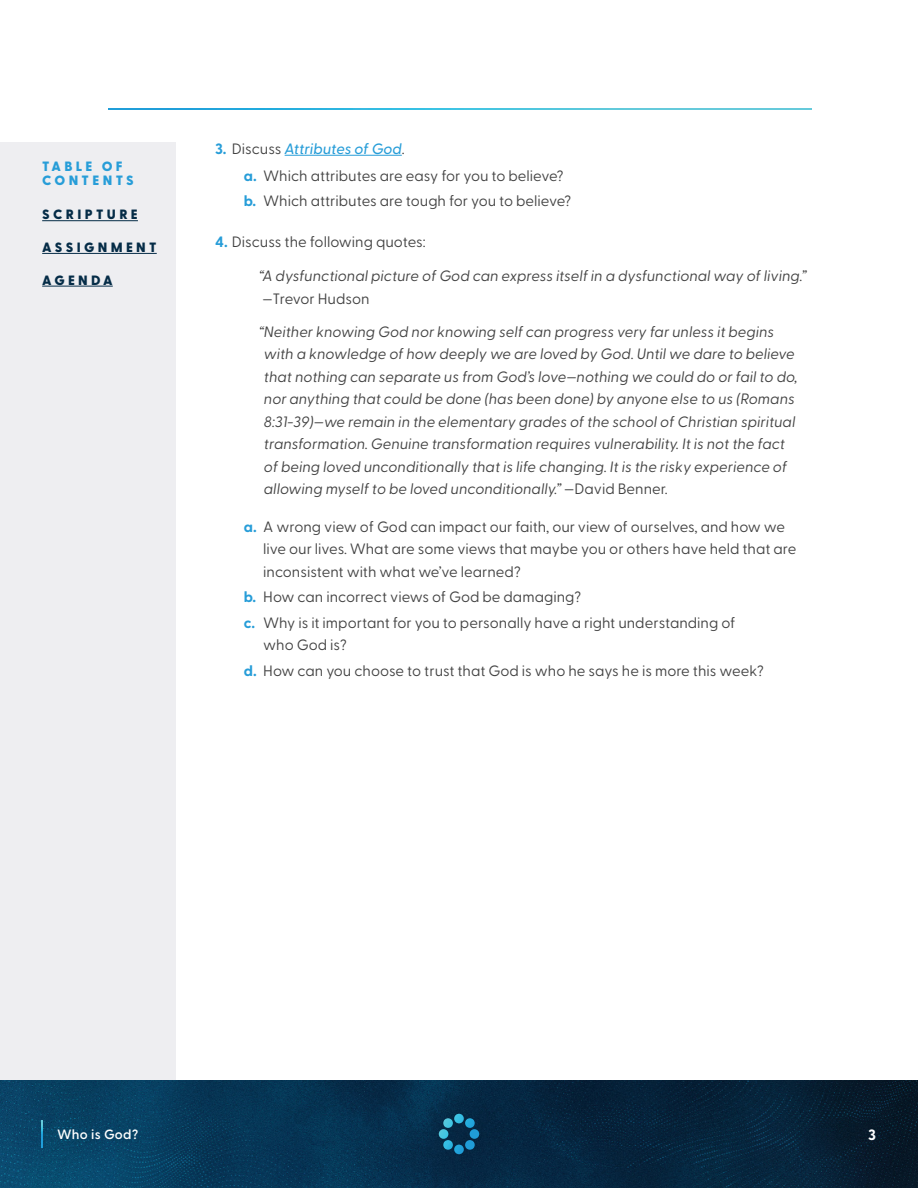
<style>
.page{position:relative;width:918px;height:1188px;background:#fff}
.page>*{position:absolute;margin:0;border:0;box-sizing:border-box;transform-origin:0 0}
.Body{font:italic 15px/22.5px "Greycliff CF";color:#424242}
.t1{font:15px/22.5px "Greycliff CF";color:#424242}
.t2{font:italic 500 15px "Greycliff CF";letter-spacing:-.005em;color:#279dd8}
.t3{font:700 15px "Greycliff CF";color:#fff}
.t4{font:800 13.5px "Greycliff CF";letter-spacing:.25em;color:#052c47}
.t5{font:800 13.5px/14.2px "Greycliff CF";letter-spacing:.25em;color:#279dd8}
.Section_Marker{font:600 13.5px "Greycliff CF";letter-spacing:.025em;color:#fff}
.s1{font-weight:700;font-style:normal}
.s2{font-weight:400;font-style:normal;color:#424242}
.s3{font-weight:700;color:#279dd8}
.s4{font-style:normal}
</style>
<div class="page">
<div style="left:0;top:142px;width:176px;height:958px;background:#eeeef1"></div>
<img style="left:0;top:1080px;width:918px;height:108px">
<svg style="left:439px;top:1114px;width:40px;height:40px"></svg>
<hr style="left:42px;top:220px;width:96px;height:1px;background:#052c47">
<hr style="left:42px;top:253px;width:115px;height:1px;background:#052c47">
<hr style="left:42px;top:286px;width:71px;height:1px;background:#052c47">
<svg style="left:108px;top:108px;width:703px;height:2px"></svg>
<svg style="left:41px;top:1120px;width:1px;height:27px"></svg>
<svg style="left:42px;top:1120px;width:1px;height:27px"></svg>
<hr style="left:285px;top:155px;width:117px;height:1px;background:#279dd8">
<p class="t5" style="left:42px;top:160px;width:93px">TABLE OF<br>CONTENTS</p>
<p class="t4" style="left:42px;top:206px;width:97px">SCRIPTURE</p>
<p class="t4" style="left:42px;top:239px;width:116px">ASSIGNMENT</p>
<p class="t4" style="left:42px;top:272px;width:72px">AGENDA</p>
<p class="t2" style="left:215px;top:140px;width:191px"><span class="s1">3.</span> <span class="s2">Discuss</span> Attributes of God<span class="s2">.</span></p>
<p class="t1" style="left:244px;top:164px;width:321px"><span class="s3">a.</span> Which attributes are easy for you to believe?</p>
<p class="t1" style="left:244px;top:190px;width:329px"><span class="s3">b.</span> Which attributes are tough for you to believe?</p>
<p class="t1" style="left:215px;top:230px;width:212px"><span class="s3">4.</span> Discuss the following quotes:</p>
<p class="Body" style="left:259px;top:265px;width:550px">“A dysfunctional picture of God can express itself in a dysfunctional way of living.” <span class="s4">—Trevor Hudson</span></p>
<p class="Body" style="left:264px;top:320px;width:535px;text-indent:-5px">“Neither knowing God nor knowing self can progress very far unless it begins with a knowledge of how deeply we are loved by God. Until we dare to believe that nothing can separate us from God’s love—nothing we could do or fail to do, nor anything that could be done (has been done) by anyone else to us (Romans 8:31-39)—we remain in the elementary grades of the school of Christian spiritual transformation. Genuine transformation requires vulnerability. It is not the fact of being loved unconditionally that is life changing. It is the risky experience of allowing myself to be loved unconditionally.” <span class="s4">—David Benner.</span></p>
<p class="t1" style="left:263px;top:515px;width:535px;text-indent:-20px"><span class="s3">a.</span> A wrong view of God can impact our faith, our view of ourselves, and how we live our lives. What are some views that maybe you or others have held that are inconsistent with what we’ve learned?</p>
<p class="t1" style="left:244px;top:586px;width:339px"><span class="s3">b.</span> How can incorrect views of God be damaging?</p>
<p class="t1" style="left:263px;top:611px;width:474px;text-indent:-20px"><span class="s3">c.</span> Why is it important for you to personally have a right understanding of who God is?</p>
<p class="t1" style="left:244px;top:659px;width:522px"><span class="s3">d.</span> How can you choose to trust that God is who he says he is more this week?</p>
<p class="Section_Marker" style="left:57px;top:1126px;width:83px">Who is God?</p>
<p class="t3" style="left:868px;top:1125px;width:9px">3</p>
</div>
